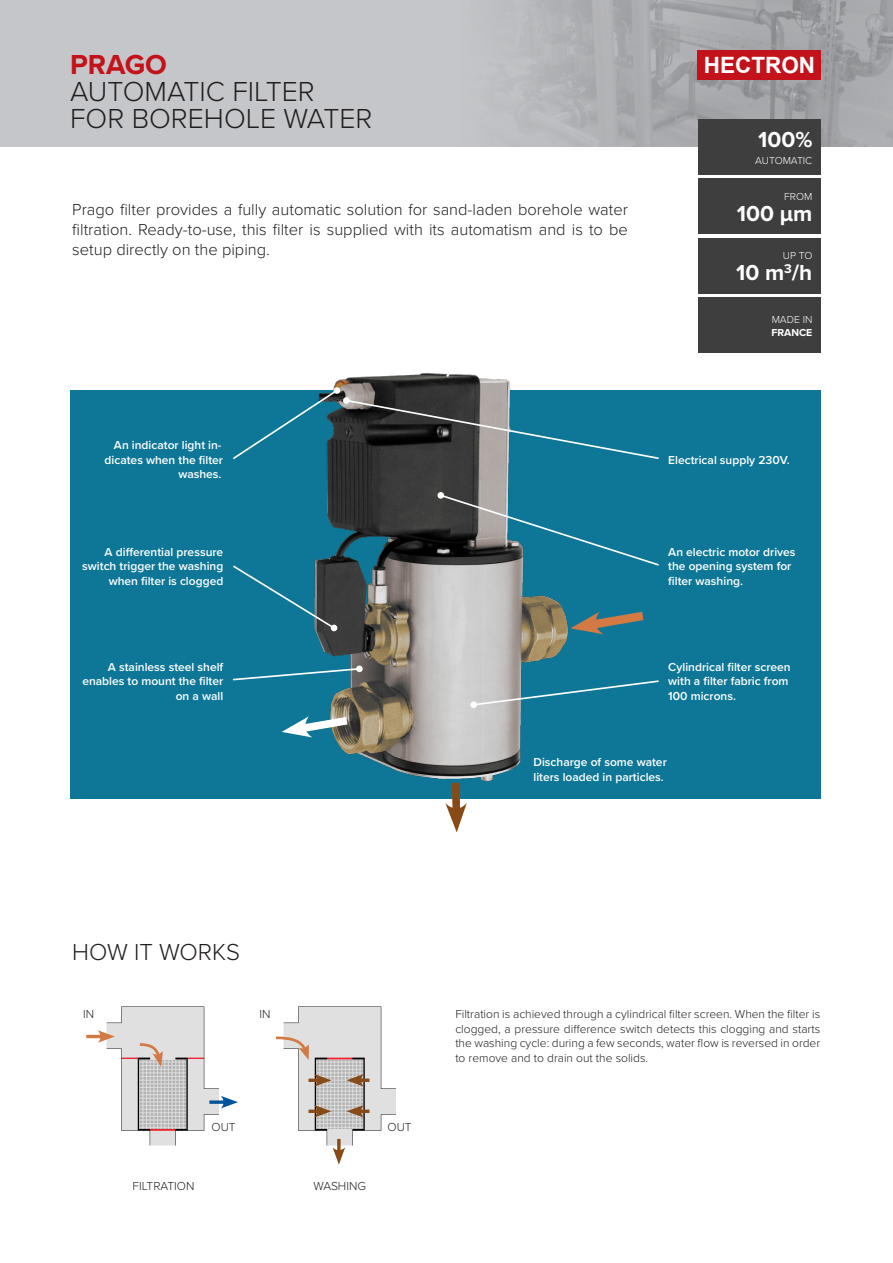
<style>
.page{position:relative;width:893px;height:1263px;background:#fff}
.page>*{position:absolute;margin:0;border:0;box-sizing:border-box;transform-origin:0 0}
.Titre_1{font:300 28.5px "Proxima Nova";color:#231f20}
.Titre_1-2{font:700 28.5px "Proxima Nova";color:#c4121a}
.t1{font:300 24px "Proxima Nova";color:#231f20}
.t2{font:700 22.5px "Proxima Nova";color:#fff}
.t3{font:700 22.5px "Arial";color:#fff}
.t4{font:300 16.5px/19.8px "Proxima Nova";color:#231f20;text-align:justify}
.t5{font:600 12px/14.4px "Proxima Nova";color:#fff;text-align:right}
.t6{font:300 12px/14.4px "Proxima Nova";color:#231f20;text-align:justify}
.t7{font:300 10.5px "Proxima Nova";color:#fff}
.t8{font:700 10.5px "Proxima Nova";color:#fff}
</style>
<div class="page">
<div style="left:70px;top:390px;width:750px;height:408px;background:#0e7797"></div>
<svg style="left:0;top:0;width:893px;height:147px;fill:#c5c6c9"></svg>
<div style="left:697px;top:50px;width:124px;height:29px;background:#c4121a"></div>
<div style="left:698px;top:119px;width:123px;height:55px;background:#3e3e3f"></div>
<div style="left:698px;top:179px;width:123px;height:55px;background:#3e3e3f"></div>
<div style="left:698px;top:238px;width:123px;height:55px;background:#3e3e3f"></div>
<img style="left:299px;top:373px;width:297px;height:426px">
<svg style="left:282px;top:712px;width:74px;height:26px"></svg>
<svg style="left:445px;top:775px;width:22px;height:57px"></svg>
<svg style="left:233px;top:388px;width:426px;height:72px"></svg>
<div style="left:343px;top:397px;width:7px;height:7px;background:#fff;border-radius:50%"></div>
<svg style="left:439px;top:493px;width:220px;height:74px"></svg>
<div style="left:437px;top:492px;width:7px;height:7px;background:#fff;border-radius:50%"></div>
<svg style="left:233px;top:564px;width:104px;height:67px"></svg>
<svg style="left:232px;top:667px;width:129px;height:14px"></svg>
<div style="left:356px;top:665px;width:7px;height:7px;background:#fff;border-radius:50%"></div>
<svg style="left:472px;top:679px;width:187px;height:28px"></svg>
<div style="left:470px;top:701px;width:7px;height:7px;background:#fff;border-radius:50%"></div>
<div style="left:698px;top:298px;width:123px;height:55px;background:#3e3e3f"></div>
<svg style="left:570px;top:606px;width:74px;height:29px"></svg>
<img style="left:97px;top:1006px;width:125px;height:139px">
<img style="left:283px;top:1006px;width:113px;height:139px">
<svg style="left:209px;top:1100px;width:12px;height:4px"></svg>
<svg style="left:221px;top:1096px;width:17px;height:12px"></svg>
<hr style="left:86px;top:1035px;width:18px;height:3px;background:#d27944">
<svg style="left:98px;top:1030px;width:17px;height:13px"></svg>
<svg style="left:137px;top:1042px;width:26px;height:25px"></svg>
<svg style="left:275px;top:1035px;width:34px;height:25px"></svg>
<svg style="left:309px;top:1078px;width:5px;height:4px"></svg>
<svg style="left:314px;top:1074px;width:17px;height:12px"></svg>
<svg style="left:364px;top:1078px;width:5px;height:4px"></svg>
<svg style="left:346px;top:1074px;width:18px;height:12px"></svg>
<svg style="left:364px;top:1109px;width:5px;height:4px"></svg>
<svg style="left:346px;top:1105px;width:18px;height:12px"></svg>
<svg style="left:309px;top:1109px;width:5px;height:4px"></svg>
<svg style="left:314px;top:1105px;width:17px;height:12px"></svg>
<svg style="left:337px;top:1139px;width:4px;height:8px"></svg>
<svg style="left:333px;top:1147px;width:12px;height:18px"></svg>
<p class="Titre_1-2" style="left:70px;top:43px;width:98px">PRAGO</p>
<p class="Titre_1" style="left:70px;top:70px;width:246px">AUTOMATIC FILTER</p>
<p class="Titre_1" style="left:70px;top:97px;width:304px">FOR BOREHOLE WATER</p>
<p class="t4" style="left:72px;top:199px;width:557px">Prago filter provides a fully automatic solution for sand-laden borehole water filtration. Ready-to-use, this filter is supplied with its automatism and is to be setup directly on the piping.</p>
<p class="t3" style="left:704px;top:49px;width:113px">HECTRON</p>
<p class="t2" style="left:758px;top:123px;width:56px">100%</p>
<p class="t7" style="left:755px;top:152px;width:59px">AUTOMATIC</p>
<p class="t7" style="left:784px;top:189px;width:30px">FROM</p>
<p class="t2" style="left:737px;top:197px;width:77px">100 µm</p>
<p class="t7" style="left:783px;top:248px;width:31px">UP TO</p>
<p class="t2" style="left:736px;top:256px;width:78px">10 m<sup>3</sup>/h</p>
<p class="t7" style="left:772px;top:311px;width:42px">MADE IN</p>
<p class="t8" style="left:771px;top:325px;width:42px">FRANCE</p>
<p class="t5" style="left:105px;top:438px;width:120px">An indicator light in&shy;dicates when the filter washes.</p>
<p class="t5" style="left:82px;top:544px;width:143px">A differential pressure switch trigger the washing when filter is clogged</p>
<p class="t5" style="left:82px;top:659px;width:142px">A stainless steel shelf enables to mount the filter on a wall</p>
<p class="t5" style="left:668px;top:452px;width:123px">Electrical supply 230V.</p>
<p class="t5" style="left:668px;top:544px;width:129px;text-align:left">An electric motor drives the opening system for filter washing.</p>
<p class="t5" style="left:668px;top:659px;width:124px;text-align:left">Cylindrical filter screen with a filter fabric from<br>100 microns.</p>
<p class="t5" style="left:533px;top:755px;width:135px;text-align:left">Discharge of some water liters loaded in particles.</p>
<p class="t1" style="left:72px;top:934px;width:169px">HOW IT WORKS</p>
<p class="t6" style="left:83px;top:1006px;width:13px">IN</p>
<p class="t6" style="left:259px;top:1006px;width:13px">IN</p>
<p class="t6" style="left:212px;top:1119px;width:26px">OUT</p>
<p class="t6" style="left:388px;top:1119px;width:26px">OUT</p>
<p class="t6" style="left:133px;top:1178px;width:63px">FILTRATION</p>
<p class="t6" style="left:314px;top:1178px;width:54px">WASHING</p>
<p class="t6" style="left:455px;top:1006px;width:366px">Filtration is achieved through a cylindrical filter screen. When the filter is clogged, a pressure difference switch detects this clogging and starts the washing cycle: during a few seconds, water flow is reversed in order to remove and to drain out the solids.</p>
</div>
